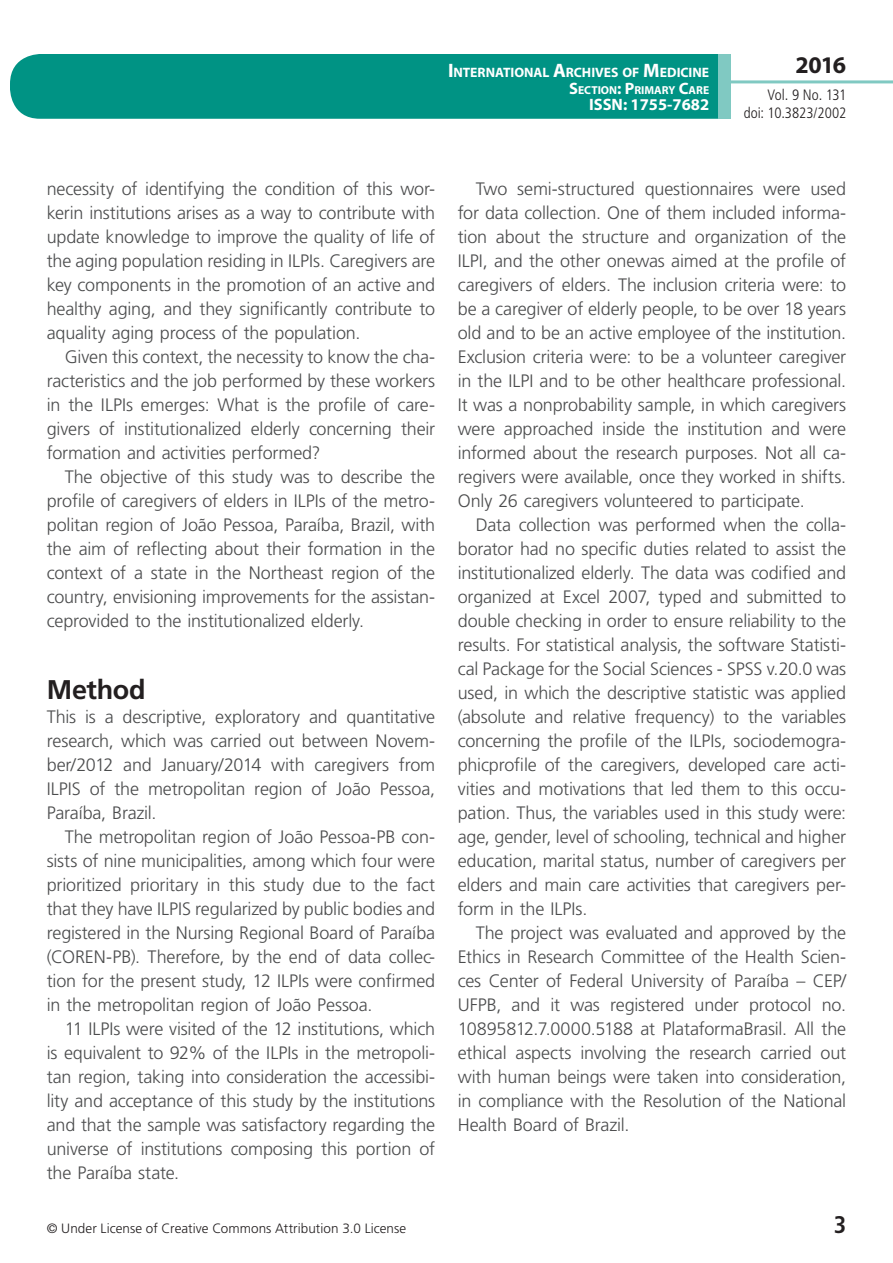
<style>
.page{position:relative;width:893px;height:1263px;background:#fff}
.page>*{position:absolute;margin:0;border:0;box-sizing:border-box;transform-origin:0 0}
.t1{font:700 27px "Frutiger LT Std";letter-spacing:-.01em;color:#231f20}
.t2{font:700 24px "Myriad Pro";color:#231f20}
.t3{font:700 condensed 24px "Frutiger LT Std";color:#231f20}
.t4{font:300 18px/24px "Frutiger LT Std";letter-spacing:-.01em;color:#4b4c4d;text-align:justify}
.t5{font:700 16.5px "Myriad Pro";color:#fff}
.t6{font:300 condensed 15px/18px "Frutiger LT Std";letter-spacing:-.005em;color:#231f20;text-align:right}
.t7{font:700 13.65px "Myriad Pro";letter-spacing:-.005em;color:#fff}
.t8{font:300 13.5px "Frutiger LT Std";letter-spacing:.005em;color:#231f20}
.t9{font:700 11.55px "Myriad Pro";color:#fff}
.s1{font-size:19.5px}
.s2{font-size:16.5px}
</style>
<div class="page">
<div style="left:10px;top:54px;width:775px;height:65px;background:#009384;border-radius:30px"></div>
<div style="left:732px;top:0;width:161px;height:157px;background:#fff"></div>
<hr style="left:730px;top:80px;width:163px;height:3px;background:#80c9c2">
<div style="left:718px;top:54px;width:13px;height:65px;background:#80c9c2"></div>
<p class="t7" style="left:448px;top:64px;width:263px"><span class="s1">I</span>NTERNATIONAL <span class="s1">A</span>RCHIVES OF <span class="s1">M</span>EDICINE</p>
<p class="t9" style="left:569px;top:82px;width:141px"><span class="s2">S</span>ECTION<span class="s2">: P</span>RIMARY <span class="s2">C</span>ARE</p>
<p class="t5" style="left:589px;top:94px;width:122px">ISSN: 1755-7682</p>
<h2 class="t2" style="left:795px;top:49px;width:52px">2016</h2>
<p class="t6" style="left:744px;top:86px;width:104px">Vol. 9 No. 131 doi: 10.3823/2002</p>
<p class="t4" style="left:47px;top:177px;width:390px">necessity of identifying the condition of this wor&shy;kerin institutions arises as a way to contribute with update knowledge to improve the quality of life of the aging population residing in ILPIs. Caregivers are key components in the promotion of an active and healthy aging, and they significantly contribute to aquality aging process of the population.</p>
<p class="t4" style="left:47px;top:345px;width:390px;text-indent:18px">Given this context, the necessity to know the cha&shy;racteristics and the job performed by these workers in the ILPIs emerges: What is the profile of care&shy;givers of institutionalized elderly concerning their formation and activities performed?</p>
<p class="t4" style="left:47px;top:465px;width:390px;text-indent:18px">The objective of this study was to describe the profile of caregivers of elders in ILPIs of the metro&shy;politan region of João Pessoa, Paraíba, Brazil, with the aim of reflecting about their formation in the context of a state in the Northeast region of the country, envisioning improvements for the assistan&shy;ceprovided to the institutionalized elderly.</p>
<h1 class="t1" style="left:47px;top:674px;width:100px">Method</h1>
<p class="t4" style="left:47px;top:705px;width:390px">This is a descriptive, exploratory and quantitative research, which was carried out between Novem&shy;ber/2012 and January/2014 with caregivers from ILPIS of the metropolitan region of João Pessoa, Paraíba, Brazil.</p>
<p class="t4" style="left:47px;top:825px;width:390px;text-indent:18px">The metropolitan region of João Pessoa-PB con&shy;sists of nine municipalities, among which four were prioritized prioritary in this study due to the fact that they have ILPIS regularized by public bodies and registered in the Nursing Regional Board of Paraíba (COREN-PB). Therefore, by the end of data collec&shy;tion for the present study, 12 ILPIs were confirmed in the metropolitan region of João Pessoa.</p>
<p class="t4" style="left:47px;top:1017px;width:390px;text-indent:18px">11 ILPIs were visited of the 12 institutions, which is equivalent to 92% of the ILPIs in the metropoli&shy;tan region, taking into consideration the accessibi&shy;lity and acceptance of this study by the institutions and that the sample was satisfactory regarding the universe of institutions composing this portion of the Paraíba state.</p>
<p class="t4" style="left:458px;top:177px;width:390px;text-indent:18px">Two semi-structured questionnaires were used for data collection. One of them included informa&shy;tion about the structure and organization of the ILPI, and the other onewas aimed at the profile of caregivers of elders. The inclusion criteria were: to be a caregiver of elderly people, to be over 18 years old and to be an active employee of the institution.<br>Exclusion criteria were: to be a volunteer caregiver in the ILPI and to be other healthcare professional.<br>It was a nonprobability sample, in which caregivers were approached inside the institution and were informed about the research purposes. Not all ca&shy;regivers were available, once they worked in shifts.<br>Only 26 caregivers volunteered to participate.</p>
<p class="t4" style="left:458px;top:513px;width:390px;text-indent:18px">Data collection was performed when the colla&shy;borator had no specific duties related to assist the institutionalized elderly. The data was codified and organized at Excel 2007, typed and submitted to double checking in order to ensure reliability to the results. For statistical analysis, the software Statisti&shy;cal Package for the Social Sciences - SPSS v.20.0 was used, in which the descriptive statistic was applied (absolute and relative frequency) to the variables concerning the profile of the ILPIs, sociodemogra&shy;phicprofile of the caregivers, developed care acti&shy;vities and motivations that led them to this occu&shy;pation. Thus, the variables used in this study were: age, gender, level of schooling, technical and higher education, marital status, number of caregivers per elders and main care activities that caregivers per&shy;form in the ILPIs.</p>
<p class="t4" style="left:458px;top:921px;width:390px;text-indent:18px">The project was evaluated and approved by the Ethics in Research Committee of the Health Scien&shy;ces Center of Federal University of Paraíba – CEP/ UFPB, and it was registered under protocol no.<br>10895812.7.0000.5188 at PlataformaBrasil. All the ethical aspects involving the research carried out with human beings were taken into consideration, in compliance with the Resolution of the National Health Board of Brazil.</p>
<p class="t8" style="left:47px;top:1220px;width:361px">© Under License of Creative Commons Attribution 3.0 License</p>
<h2 class="t3" style="left:834px;top:1210px;width:14px">3</h2>
</div>
